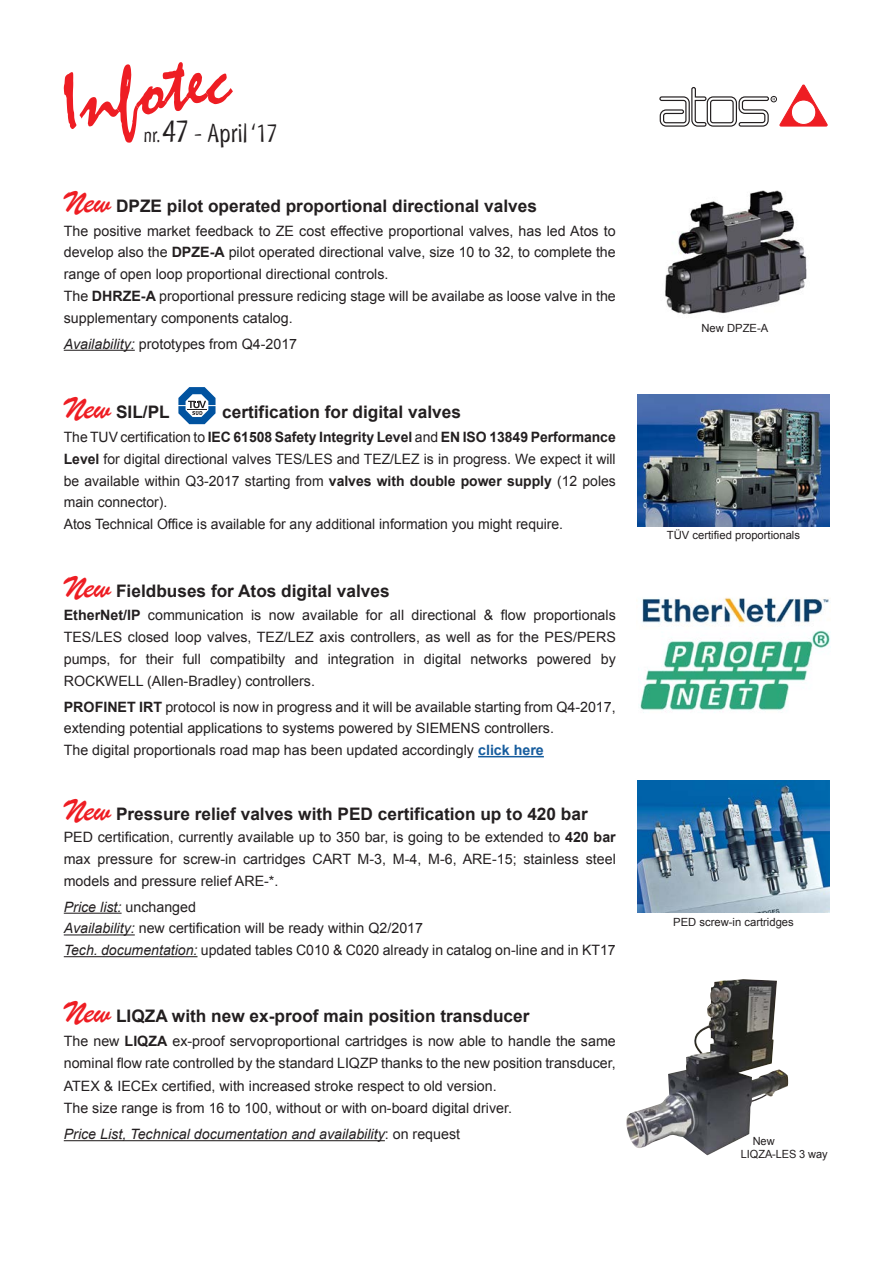
<style>
.page{position:relative;width:893px;height:1263px;background:#fff}
.page>*{position:absolute;margin:0;border:0;box-sizing:border-box;transform-origin:0 0}
.t1{font:27px "Myriad Tilt";color:#231f20}
.t2{font:700 17.25px "Arial";color:#231f20}
.t3{font:14.25px/21.8px "Arial";color:#231f20;text-align:justify}
.t4{font:italic 14.25px "Arial";color:#231f20}
.t5{font:11.25px "Arial";color:#231f20}
.s1{font-size:21px}
.s2{font-size:33px}
.s3{font-family:"Brush Script BT";font-weight:400;font-size:30px;color:#ee1d23}
.s4{font-weight:700}
.s5{font-style:italic}
.s6{font-weight:700;color:#175d9e}
.s7{font-style:normal}
</style>
<div class="page">
<svg style="left:659px;top:85px;width:168px;height:42px"></svg>
<hr style="left:64px;top:350px;width:71px;height:1px;background:#231f20">
<hr style="left:478px;top:756px;width:66px;height:1px;background:#175d9e">
<hr style="left:64px;top:913px;width:58px;height:1px;background:#231f20">
<hr style="left:64px;top:934px;width:71px;height:1px;background:#231f20">
<hr style="left:64px;top:956px;width:134px;height:1px;background:#231f20">
<hr style="left:64px;top:1140px;width:321px;height:1px;background:#231f20">
<svg style="left:64px;top:62px;width:169px;height:81px"></svg>
<img style="left:638px;top:781px;width:191px;height:132px">
<img style="left:665px;top:190px;width:142px;height:125px">
<svg style="left:178px;top:387px;width:38px;height:37px"></svg>
<img style="left:640px;top:630px;width:190px;height:83px">
<img style="left:642px;top:597px;width:188px;height:29px">
<img style="left:638px;top:394px;width:191px;height:132px">
<img style="left:626px;top:979px;width:163px;height:176px">
<p class="t1" style="left:143px;top:118px;width:136px"><span class="s1">nr.</span> <span class="s2">47</span> - April ‘17</p>
<p class="t2" style="left:64px;top:194px;width:475px"><span class="s3">New</span> DPZE pilot operated proportional directional valves</p>
<p class="t3" style="left:64px;top:220px;width:554px">The positive market feedback to ZE cost effective proportional valves, has led Atos to develop also the <span class="s4">DPZE-A</span> pilot operated directional valve, size 10 to 32, to complete the range of open loop proportional directional controls.</p>
<p class="t3" style="left:64px;top:285px;width:554px">The <span class="s4">DHRZE-A</span> proportional pressure redicing stage will be availabe as loose valve in the supplementary components catalog.</p>
<p class="t3" style="left:64px;top:333px;width:235px"><span class="s5">Availability:</span> prototypes from Q4-2017</p>
<p class="t2" style="left:64px;top:401px;width:107px"><span class="s3">New</span> SIL/PL</p>
<p class="t2" style="left:222px;top:401px;width:240px">certification for digital valves</p>
<p class="t3" style="left:64px;top:426px;width:553px">The TUV certification to <span class="s4">IEC 61508 Safety Integrity Level</span> and <span class="s4">EN ISO 13849 Performance Level</span> for digital directional valves TES/LES and TEZ/LEZ is in progress. We expect it will be available within Q3-2017 starting from <span class="s4">valves with double power supply</span> (12 poles main connector).</p>
<p class="t3" style="left:64px;top:513px;width:501px">Atos Technical Office is available for any additional information you might require.</p>
<p class="t2" style="left:64px;top:579px;width:327px"><span class="s3">New</span> Fieldbuses for Atos digital valves</p>
<p class="t3" style="left:64px;top:605px;width:554px"><span class="s4">EtherNet/IP</span> communication is now available for all directional &amp; flow proportionals TES/LES closed loop valves, TEZ/LEZ axis controllers, as well as for the PES/PERS pumps, for their full compatibilty and integration in digital networks powered by ROCKWELL (Allen-Bradley) controllers.</p>
<p class="t3" style="left:64px;top:696px;width:553px"><span class="s4">PROFINET IRT</span> protocol is now in progress and it will be available starting from Q4-2017, extending potential applications to systems powered by SIEMENS controllers.</p>
<p class="t3" style="left:64px;top:739px;width:482px">The digital proportionals road map has been updated accordingly <span class="s6">click here</span></p>
<p class="t2" style="left:64px;top:803px;width:525px"><span class="s3">New</span> Pressure relief valves with PED certification up to 420 bar</p>
<p class="t3" style="left:64px;top:826px;width:553px">PED certification, currently available up to 350 bar, is going to be extended to <span class="s4">420 bar </span>max pressure for screw-in cartridges CART M-3, M-4, M-6, ARE-15; stainless steel models and pressure relief ARE-*.</p>
<p class="t4" style="left:64px;top:897px;width:134px">Price list: <span class="s7">unchanged</span></p>
<p class="t3" style="left:64px;top:918px;width:361px"><span class="s5">Availability:</span> new certification will be ready within Q2/2017</p>
<p class="t3" style="left:64px;top:939px;width:553px"><span class="s5">Tech. documentation:</span> updated tables C010 &amp; C020 already in catalog on-line and in KT17</p>
<p class="t2" style="left:64px;top:1004px;width:467px"><span class="s3">New</span> LIQZA with new ex-proof main position transducer</p>
<p class="t3" style="left:64px;top:1030px;width:554px;line-height:22.2px">The new <span class="s4">LIQZA</span> ex-proof servoproportional cartridges is now able to handle the same nominal flow rate controlled by the standard LIQZP thanks to the new position transducer, ATEX &amp; IECEx certified, with increased stroke respect to old version.</p>
<p class="t3" style="left:64px;top:1097px;width:450px">The size range is from 16 to 100, without or with on-board digital driver.</p>
<p class="t4" style="left:64px;top:1125px;width:398px">Price List, Technical documentation and availability<span class="s7">: on request</span></p>
<p class="t5" style="left:701px;top:321px;width:68px">New DPZE-A</p>
<p class="t5" style="left:667px;top:528px;width:135px">TÜV certified proportionals</p>
<p class="t5" style="left:673px;top:914px;width:122px">PED screw-in cartridges</p>
<p class="t5" style="left:753px;top:1133px;width:23px">New</p>
<p class="t5" style="left:741px;top:1147px;width:88px">LIQZA-LES 3 way</p>
</div>
